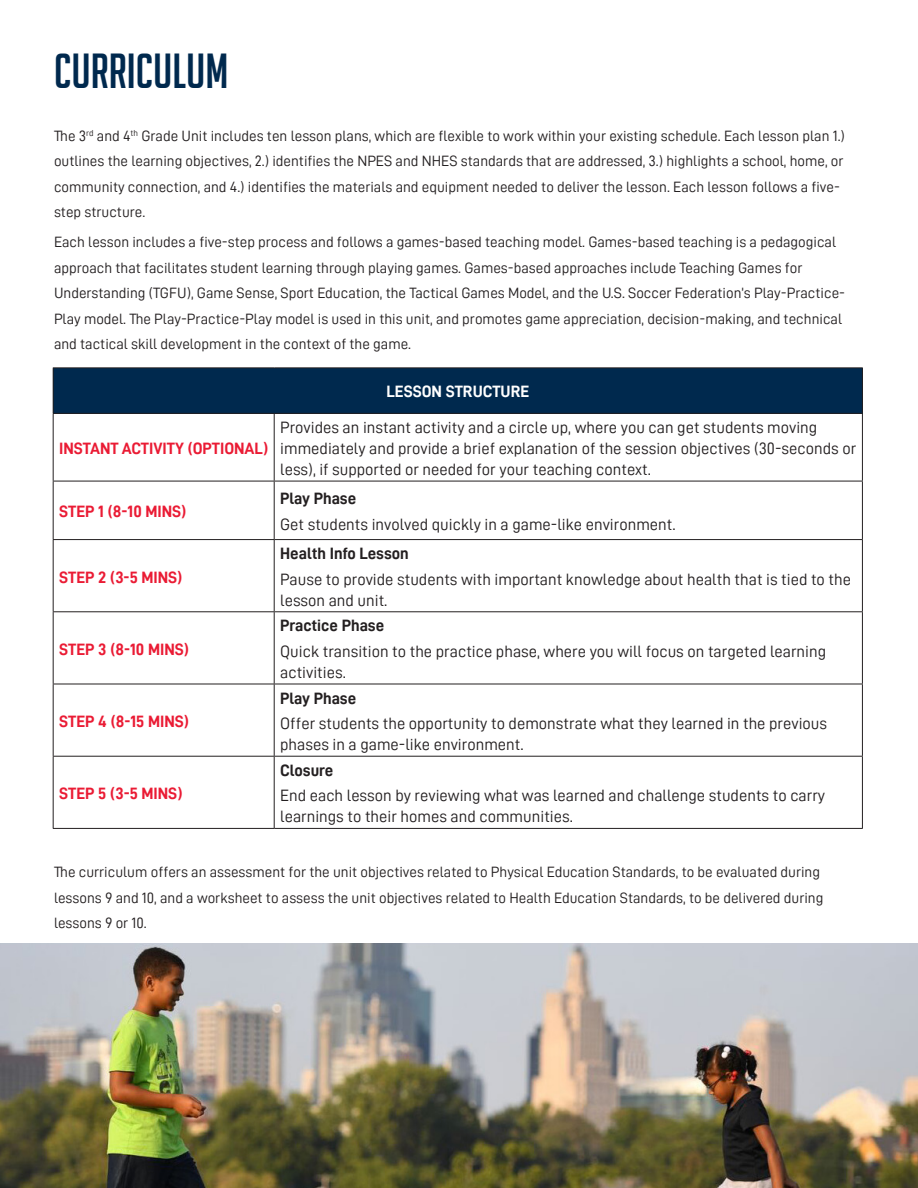
<style>
.page{position:relative;width:918px;height:1188px;background:#fff}
.page>*{position:absolute;margin:0;border:0;box-sizing:border-box;transform-origin:0 0}
.t1{font:48px "Big Noodle Titling";color:#00294e}
.t2{font:16.5px/21px "D DIN";color:#231f20}
.t3{font:16.5px "D DIN Bold";color:#ea1b34}
.t4{font:16.5px "D DIN Bold";color:#231f20}
.Table_Header{font:16.5px "D DIN Bold";color:#fff}
.t5{font:15px/25.5px "D DIN";color:#231f20}
</style>
<div class="page">
<img style="left:0;top:944px;width:918px;height:244px">
<div style="left:53px;top:368px;width:809px;height:45px;background:#00294e"></div>
<hr style="left:53px;top:414px;width:1px;height:67px;background:#231f20">
<hr style="left:274px;top:414px;width:1px;height:67px;background:#231f20">
<hr style="left:862px;top:414px;width:1px;height:67px;background:#231f20">
<hr style="left:53px;top:481px;width:1px;height:58px;background:#231f20">
<hr style="left:274px;top:481px;width:1px;height:58px;background:#231f20">
<hr style="left:862px;top:481px;width:1px;height:58px;background:#231f20">
<hr style="left:53px;top:539px;width:221px;height:1px;background:#231f20">
<hr style="left:53px;top:540px;width:1px;height:71px;background:#231f20">
<hr style="left:274px;top:539px;width:589px;height:1px;background:#231f20">
<hr style="left:274px;top:540px;width:1px;height:71px;background:#231f20">
<hr style="left:862px;top:540px;width:1px;height:71px;background:#231f20">
<hr style="left:53px;top:611px;width:221px;height:1px;background:#231f20">
<hr style="left:53px;top:612px;width:1px;height:72px;background:#231f20">
<hr style="left:274px;top:611px;width:589px;height:1px;background:#231f20">
<hr style="left:274px;top:612px;width:1px;height:72px;background:#231f20">
<hr style="left:862px;top:612px;width:1px;height:72px;background:#231f20">
<hr style="left:53px;top:684px;width:221px;height:1px;background:#231f20">
<hr style="left:53px;top:684px;width:1px;height:72px;background:#231f20">
<hr style="left:274px;top:684px;width:589px;height:1px;background:#231f20">
<hr style="left:274px;top:684px;width:1px;height:72px;background:#231f20">
<hr style="left:862px;top:684px;width:1px;height:72px;background:#231f20">
<hr style="left:53px;top:756px;width:221px;height:1px;background:#231f20">
<hr style="left:53px;top:757px;width:1px;height:71px;background:#231f20">
<hr style="left:274px;top:756px;width:589px;height:1px;background:#231f20">
<hr style="left:274px;top:757px;width:1px;height:71px;background:#231f20">
<hr style="left:862px;top:757px;width:1px;height:71px;background:#231f20">
<hr style="left:53px;top:828px;width:221px;height:1px;background:#231f20">
<hr style="left:274px;top:828px;width:589px;height:1px;background:#231f20">
<hr style="left:53px;top:367px;width:221px;height:1px;background:#231f20">
<hr style="left:53px;top:368px;width:1px;height:45px;background:#231f20">
<hr style="left:274px;top:367px;width:589px;height:1px;background:#231f20">
<hr style="left:862px;top:368px;width:1px;height:45px;background:#231f20">
<hr style="left:53px;top:413px;width:221px;height:1px;background:#231f20">
<hr style="left:274px;top:413px;width:589px;height:1px;background:#231f20">
<hr style="left:53px;top:481px;width:221px;height:1px;background:#231f20">
<hr style="left:274px;top:481px;width:589px;height:1px;background:#231f20">
<h1 class="t1" style="left:54px;top:46px;width:176px">CURRICULUM</h1>
<p class="t5" style="left:54px;top:123px;width:792px">The 3<sup>rd</sup> and 4<sup>th</sup> Grade Unit includes ten lesson plans, which are flexible to work within your existing schedule. Each lesson plan 1.) outlines the learning objectives, 2.) identifies the NPES and NHES standards that are addressed, 3.) highlights a school, home, or community connection, and 4.) identifies the materials and equipment needed to deliver the lesson. Each lesson follows a five&shy;step structure.</p>
<p class="t5" style="left:54px;top:229px;width:793px">Each lesson includes a five-step process and follows a games-based teaching model. Games-based teaching is a pedagogical approach that facilitates student learning through playing games. Games-based approaches include Teaching Games for Understanding (TGFU), Game Sense, Sport Education, the Tactical Games Model, and the U.S. Soccer Federation’s Play-Practice-Play model. The Play-Practice-Play model is used in this unit, and promotes game appreciation, decision-making, and technical and tactical skill development in the context of the game.</p>
<p class="t3" style="left:59px;top:439px;width:211px">INSTANT ACTIVITY (OPTIONAL)</p>
<p class="t3" style="left:59px;top:502px;width:129px">STEP 1 (8-10 MINS)</p>
<p class="t3" style="left:59px;top:568px;width:125px">STEP 2 (3-5 MINS)</p>
<p class="t3" style="left:59px;top:640px;width:131px">STEP 3 (8-10 MINS)</p>
<p class="t3" style="left:59px;top:712px;width:131px">STEP 4 (8-15 MINS)</p>
<p class="t3" style="left:59px;top:784px;width:125px">STEP 5 (3-5 MINS)</p>
<p class="Table_Header" style="left:386px;top:383px;width:144px">LESSON STRUCTURE</p>
<p class="t2" style="left:280px;top:417px;width:578px">Provides an instant activity and a circle up, where you can get students moving immediately and provide a brief explanation of the session objectives (30-seconds or less), if supported or needed for your teaching context.</p>
<p class="t4" style="left:280px;top:490px;width:78px">Play Phase</p>
<p class="t2" style="left:280px;top:513px;width:397px">Get students involved quickly in a game-like environment.</p>
<p class="t4" style="left:280px;top:544px;width:130px">Health Info Lesson</p>
<p class="t2" style="left:280px;top:568px;width:572px">Pause to provide students with important knowledge about health that is tied to the lesson and unit.</p>
<p class="t4" style="left:280px;top:617px;width:106px">Practice Phase</p>
<p class="t2" style="left:280px;top:641px;width:547px">Quick transition to the practice phase, where you will focus on targeted learning activities.</p>
<p class="t4" style="left:280px;top:689px;width:78px">Play Phase</p>
<p class="t2" style="left:280px;top:713px;width:548px">Offer students the opportunity to demonstrate what they learned in the previous phases in a game-like environment.</p>
<p class="t4" style="left:280px;top:761px;width:55px">Closure</p>
<p class="t2" style="left:280px;top:785px;width:547px">End each lesson by reviewing what was learned and challenge students to carry learnings to their homes and communities.</p>
<p class="t5" style="left:54px;top:859px;width:771px">The curriculum offers an assessment for the unit objectives related to Physical Education Standards, to be evaluated during lessons 9 and 10, and a worksheet to assess the unit objectives related to Health Education Standards, to be delivered during lessons 9 or 10.</p>
</div>
